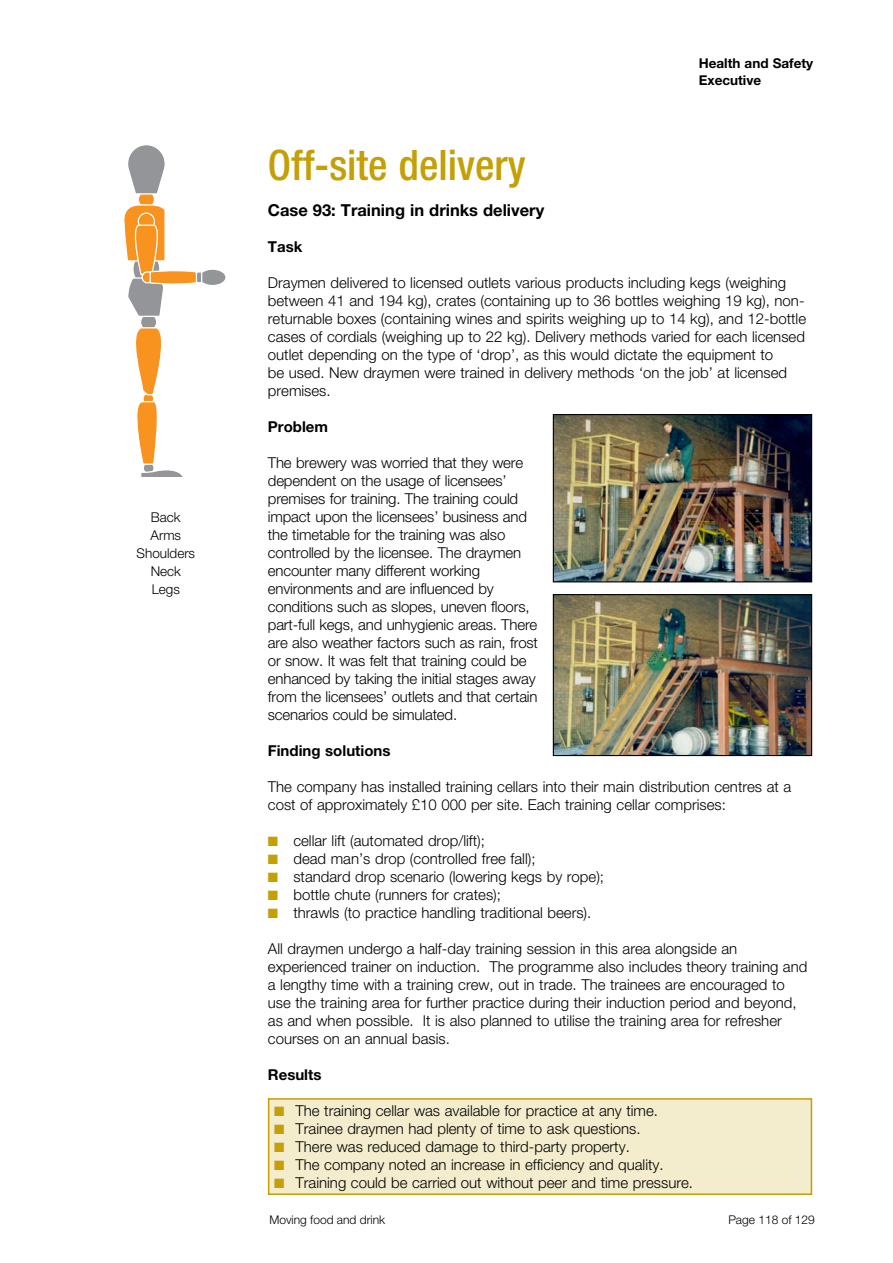
<style>
.page{position:relative;width:893px;height:1263px;background:#fff}
.page>*{position:absolute;margin:0;border:0;box-sizing:border-box;transform-origin:0 0}
.t1{font:500 condensed 42px "Helvetica Neue";color:#c49f06}
.t2{font:700 16.5px "Helvetica Neue";color:#000}
.Body_text{font:300 15px/18px "Helvetica Neue";color:#000}
.Boxed_BULLET{font:300 15px "Helvetica Neue";color:#000}
.Body_text-2{font:700 15px "Helvetica Neue";color:#000}
.t3{font:300 13.5px/18px "Helvetica Neue";color:#000;text-align:center}
.t4{font:700 13.5px/16.5px "Helvetica Neue";color:#000}
.t5{font:300 12px "Helvetica Neue";color:#000}
.s1{color:#c49f06}
</style>
<div class="page">
<div style="left:268px;top:1098px;width:544px;height:97px;background:#f3eccd;border:2px solid #c49f06"></div>
<svg style="left:124px;top:145px;width:102px;height:332px"></svg>
<img style="left:555px;top:416px;width:255px;height:164px">
<div style="left:553px;top:414px;width:259px;height:168px;border:1px solid #000"></div>
<img style="left:555px;top:596px;width:255px;height:158px">
<div style="left:553px;top:594px;width:259px;height:162px;border:1px solid #000"></div>
<p class="t3" style="left:137px;top:508px;width:60px">Back<br>Arms<br>Shoulders<br>Neck<br>Legs</p>
<p class="t4" style="left:699px;top:55px;width:116px">Health and Safety<br>Executive</p>
<h2 class="t1" style="left:268px;top:140px;width:259px">Off-site delivery</h2>
<h3 class="t2" style="left:268px;top:200px;width:278px">Case 93: Training in drinks delivery</h3>
<p class="Body_text-2" style="left:268px;top:237px;width:36px">Task</p>
<p class="Body_text" style="left:268px;top:273px;width:540px">Draymen delivered to licensed outlets various products including kegs (weighing between 41 and 194 kg), crates (containing up to 36 bottles weighing 19 kg), non&shy;returnable boxes (containing wines and spirits weighing up to 14 kg), and 12-bottle cases of cordials (weighing up to 22 kg). Delivery methods varied for each licensed outlet depending on the type of ‘drop’, as this would dictate the equipment to<br>be used. New draymen were trained in delivery methods ‘on the job’ at licensed premises.</p>
<p class="Body_text-2" style="left:268px;top:417px;width:62px">Problem</p>
<p class="Body_text" style="left:268px;top:453px;width:272px">The brewery was worried that they were dependent on the usage of licensees’ premises for training. The training could impact upon the licensees’ business and the timetable for the training was also controlled by the licensee. The draymen encounter many different working environments and are influenced by conditions such as slopes, uneven floors, part-full kegs, and unhygienic areas. There are also weather factors such as rain, frost or snow. It was felt that training could be enhanced by taking the initial stages away from the licensees’ outlets and that certain scenarios could be simulated.</p>
<p class="Body_text-2" style="left:268px;top:741px;width:124px">Finding solutions</p>
<p class="Body_text" style="left:268px;top:777px;width:525px">The company has installed training cellars into their main distribution centres at a cost of approximately £10 000 per site. Each training cellar comprises:</p>
<p class="Body_text" style="left:268px;top:831px;width:219px"><span class="s1">■</span> cellar lift (automated drop/lift);</p>
<p class="Body_text" style="left:268px;top:849px;width:269px"><span class="s1">■</span> dead man’s drop (controlled free fall);</p>
<p class="Body_text" style="left:268px;top:867px;width:338px"><span class="s1">■</span> standard drop scenario (lowering kegs by rope);</p>
<p class="Body_text" style="left:268px;top:885px;width:235px"><span class="s1">■</span> bottle chute (runners for crates);</p>
<p class="Body_text" style="left:268px;top:903px;width:325px"><span class="s1">■</span> thrawls (to practice handling traditional beers).</p>
<p class="Body_text" style="left:268px;top:939px;width:541px">All draymen undergo a half-day training session in this area alongside an experienced trainer on induction. The programme also includes theory training and a lengthy time with a training crew, out in trade. The trainees are encouraged to use the training area for further practice during their induction period and beyond, as and when possible. It is also planned to utilise the training area for refresher courses on an annual basis.</p>
<p class="Body_text-2" style="left:268px;top:1065px;width:55px">Results</p>
<p class="Boxed_BULLET" style="left:274px;top:1101px;width:385px"><span class="s1">■</span> The training cellar was available for practice at any time.</p>
<p class="Boxed_BULLET" style="left:274px;top:1119px;width:368px"><span class="s1">■</span> Trainee draymen had plenty of time to ask questions.</p>
<p class="Boxed_BULLET" style="left:274px;top:1137px;width:357px"><span class="s1">■</span> There was reduced damage to third-party property.</p>
<p class="Boxed_BULLET" style="left:274px;top:1155px;width:391px"><span class="s1">■</span> The company noted an increase in efficiency and quality.</p>
<p class="Boxed_BULLET" style="left:274px;top:1173px;width:420px"><span class="s1">■</span> Training could be carried out without peer and time pressure.</p>
<p class="t5" style="left:269px;top:1212px;width:117px">Moving food and drink</p>
<p class="t5" style="left:728px;top:1212px;width:88px">Page 118 of 129</p>
</div>
